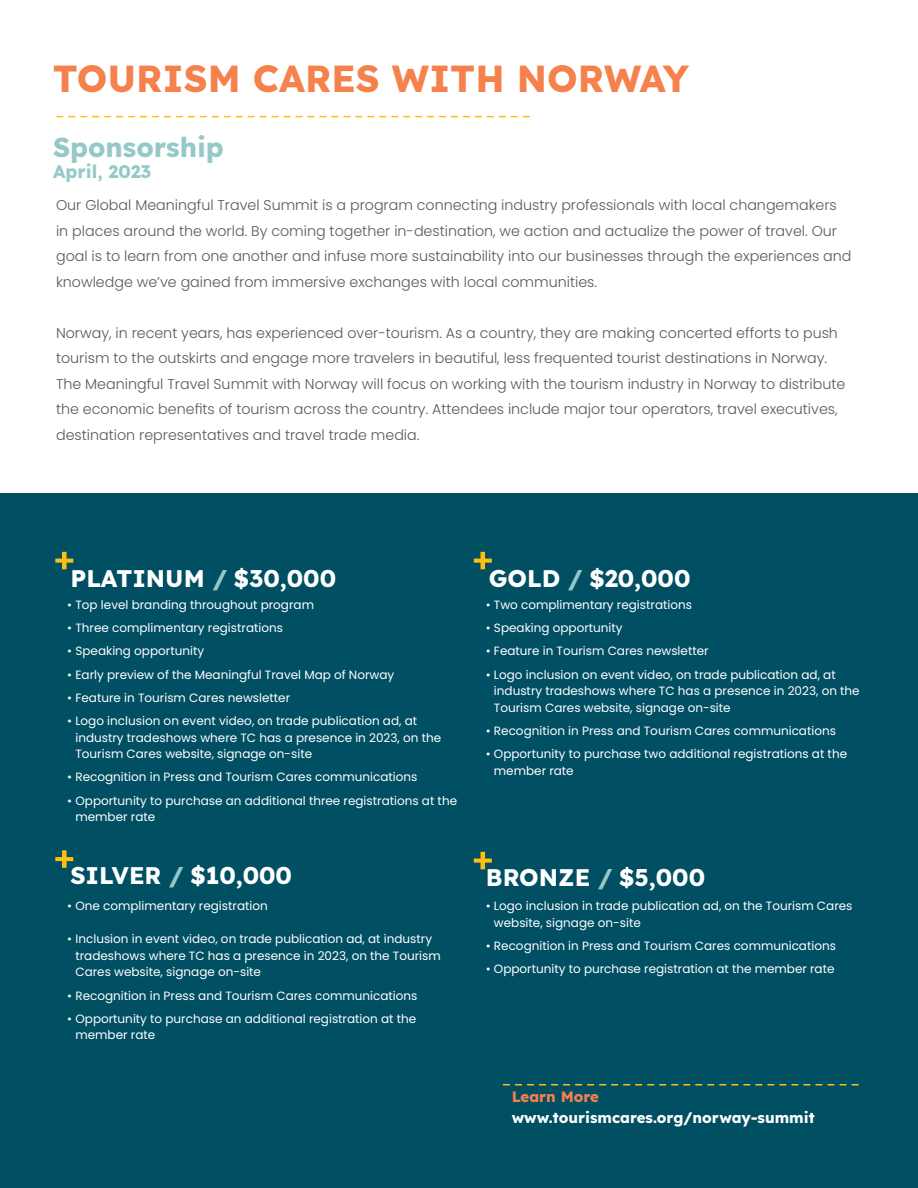
<style>
.page{position:relative;width:918px;height:1188px;background:#fff}
.page>*{position:absolute;margin:0;border:0;box-sizing:border-box;transform-origin:0 0}
.t1{font:700 37.5px "Lexend";color:#f5824d}
.t2{font:700 27px "Lexend";color:#94c9c7}
.t3{font:700 24px "Lexend";color:#fff}
.t4{font:700 18px "Lexend";color:#94c9c7}
.t5{font:700 15px "Lexend";color:#fff}
.t6{font:700 15px "Lexend";color:#f5804c}
.t7{font:300 14.25px/25.5px "Poppins";color:#57585a}
.t8{font:12px/16.5px "Poppins";color:#fff}
.s1{color:#94c9c7}
</style>
<div class="page">
<div style="left:0;top:493px;width:918px;height:695px;background:#004f63"></div>
<svg style="left:503px;top:1084px;width:355px;height:1px"></svg>
<svg style="left:57px;top:116px;width:472px;height:1px"></svg>
<svg style="left:55px;top:552px;width:18px;height:17px"></svg>
<svg style="left:474px;top:552px;width:18px;height:17px"></svg>
<svg style="left:55px;top:850px;width:18px;height:18px"></svg>
<svg style="left:474px;top:852px;width:18px;height:17px"></svg>
<p class="t1" style="left:53px;top:48px;width:638px">TOURISM CARES WITH NORWAY</p>
<p class="t2" style="left:53px;top:125px;width:172px">Sponsorship</p>
<p class="t4" style="left:53px;top:157px;width:100px">April, 2023</p>
<p class="t7" style="left:56px;top:193px;width:797px">Our Global Meaningful Travel Summit is a program connecting industry professionals with local changemakers in places around the world. By coming together in-destination, we action and actualize the power of travel. Our goal is to learn from one another and infuse more sustainability into our businesses through the experiences and knowledge we’ve gained from immersive exchanges with local communities.</p>
<p class="t7" style="left:56px;top:320px;width:791px">Norway, in recent years, has experienced over-tourism. As a country, they are making concerted efforts to push tourism to the outskirts and engage more travelers in beautiful, less frequented tourist destinations in Norway.<br>The Meaningful Travel Summit with Norway will focus on working with the tourism industry in Norway to distribute the economic benefits of tourism across the country. Attendees include major tour operators, travel executives, destination representatives and travel trade media.</p>
<p class="t3" style="left:70px;top:559px;width:267px">PLATINUM <span class="s1">/</span> $30,000</p>
<p class="t3" style="left:489px;top:559px;width:203px">GOLD <span class="s1">/</span> $20,000</p>
<p class="t8" style="left:67px;top:597px;width:248px">• Top level branding throughout program</p>
<p class="t8" style="left:67px;top:620px;width:217px">• Three complimentary registrations</p>
<p class="t8" style="left:67px;top:643px;width:138px">• Speaking opportunity</p>
<p class="t8" style="left:67px;top:666px;width:328px">• Early preview of the Meaningful Travel Map of Norway</p>
<p class="t8" style="left:67px;top:690px;width:224px">• Feature in Tourism Cares newsletter</p>
<p class="t8" style="left:75px;top:713px;width:367px;text-indent:-8px">• Logo inclusion on event video, on trade publication ad, at industry tradeshows where TC has a presence in 2023, on the<br>Tourism Cares website, signage on-site</p>
<p class="t8" style="left:67px;top:769px;width:352px">• Recognition in Press and Tourism Cares communications</p>
<p class="t8" style="left:75px;top:792px;width:383px;text-indent:-8px">• Opportunity to purchase an additional three registrations at the member rate</p>
<p class="t3" style="left:70px;top:856px;width:223px">SILVER <span class="s1">/</span> $10,000</p>
<p class="t8" style="left:67px;top:898px;width:202px">• One complimentary registration</p>
<p class="t8" style="left:75px;top:931px;width:367px;text-indent:-8px">• Inclusion in event video, on trade publication ad, at industry tradeshows where TC has a presence in 2023, on the Tourism<br>Cares website, signage on-site</p>
<p class="t8" style="left:67px;top:987px;width:352px">• Recognition in Press and Tourism Cares communications</p>
<p class="t8" style="left:75px;top:1011px;width:342px;text-indent:-8px">• Opportunity to purchase an additional registration at the member rate</p>
<p class="t8" style="left:486px;top:597px;width:208px">• Two complimentary registrations</p>
<p class="t8" style="left:486px;top:620px;width:138px">• Speaking opportunity</p>
<p class="t8" style="left:486px;top:643px;width:224px">• Feature in Tourism Cares newsletter</p>
<p class="t8" style="left:494px;top:666px;width:367px;text-indent:-8px">• Logo inclusion on event video, on trade publication ad, at industry tradeshows where TC has a presence in 2023, on the<br>Tourism Cares website, signage on-site</p>
<p class="t8" style="left:486px;top:723px;width:352px">• Recognition in Press and Tourism Cares communications</p>
<p class="t8" style="left:494px;top:746px;width:355px;text-indent:-8px">• Opportunity to purchase two additional registrations at the member rate</p>
<p class="t3" style="left:486px;top:858px;width:221px">BRONZE <span class="s1">/</span> $5,000</p>
<p class="t8" style="left:494px;top:898px;width:360px;text-indent:-8px">• Logo inclusion in trade publication ad, on the Tourism Cares website, signage on-site</p>
<p class="t8" style="left:486px;top:938px;width:352px">• Recognition in Press and Tourism Cares communications</p>
<p class="t8" style="left:486px;top:961px;width:350px">• Opportunity to purchase registration at the member rate</p>
<p class="t6" style="left:512px;top:1084px;width:89px">Learn More</p>
<p class="t5" style="left:512px;top:1105px;width:305px">www.tourismcares.org/norway-summit</p>
</div>
